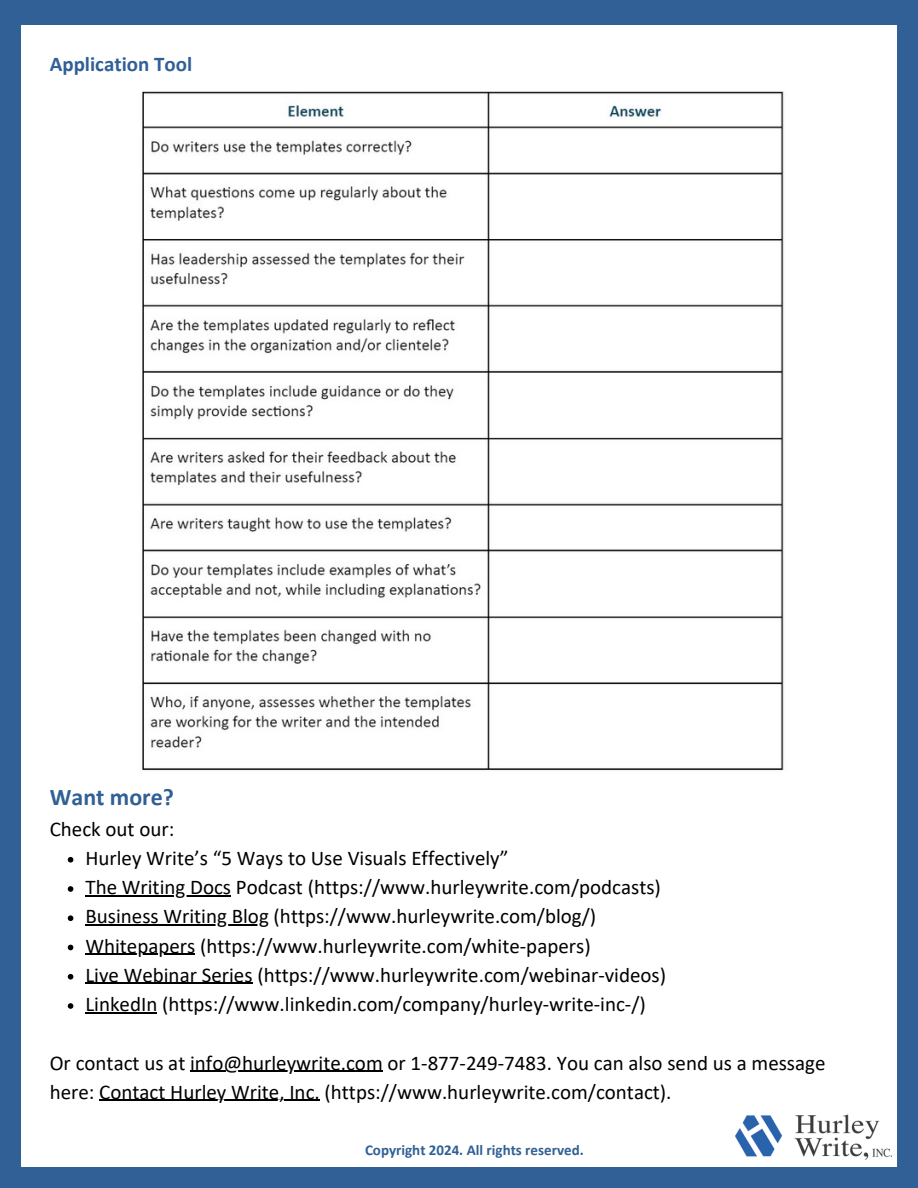
<style>
.page{position:relative;width:918px;height:1188px;background:#fff}
.page>*{position:absolute;margin:0;border:0;box-sizing:border-box;transform-origin:0 0}
.t1{font:700 24px "Calibri";color:#306095}
.t2{font:21px/29.2px "Calibri";color:#000}
.t3{font:700 21px "Calibri";color:#306095}
.t4{font:700 15px "Calibri";color:#306095}
</style>
<div class="page">
<div style="left:0;top:1167px;width:918px;height:21px;background:#306095"></div>
<div style="left:897px;top:22px;width:21px;height:1166px;background:#306095"></div>
<div style="left:0;top:22px;width:21px;height:1166px;background:#306095"></div>
<img style="left:736px;top:1114px;width:155px;height:46px">
<div style="left:0;top:0;width:918px;height:24px;background:#306095"></div>
<img style="left:142px;top:91px;width:642px;height:680px">
<svg style="left:68px;top:857px;width:5px;height:6px"></svg>
<svg style="left:68px;top:886px;width:5px;height:6px"></svg>
<hr style="left:85px;top:895px;width:146px;height:1px;background:#000">
<svg style="left:68px;top:915px;width:5px;height:6px"></svg>
<hr style="left:85px;top:924px;width:184px;height:2px;background:#000">
<svg style="left:68px;top:945px;width:5px;height:5px"></svg>
<hr style="left:85px;top:954px;width:110px;height:1px;background:#000">
<svg style="left:68px;top:974px;width:5px;height:6px"></svg>
<hr style="left:85px;top:983px;width:168px;height:1px;background:#000">
<svg style="left:68px;top:1003px;width:5px;height:6px"></svg>
<hr style="left:85px;top:1012px;width:72px;height:1px;background:#000">
<hr style="left:190px;top:1071px;width:193px;height:1px;background:#000">
<hr style="left:99px;top:1100px;width:221px;height:1px;background:#000">
<p class="t3" style="left:50px;top:55px;width:144px">Application Tool</p>
<p class="t1" style="left:50px;top:787px;width:126px">Want more?</p>
<p class="t2" style="left:50px;top:816px;width:126px">Check out our:</p>
<p class="t2" style="left:85px;top:845px;width:425px">Hurley Write’s “5 Ways to Use Visuals Effectively”</p>
<p class="t2" style="left:85px;top:874px;width:577px">The Writing Docs Podcast (https://www.hurleywrite.com/podcasts)</p>
<p class="t2" style="left:85px;top:903px;width:512px">Business Writing Blog (https://www.hurleywrite.com/blog/)</p>
<h2 class="t2" style="left:85px;top:933px;width:507px">Whitepapers (https://www.hurleywrite.com/white-papers)</h2>
<p class="t2" style="left:85px;top:962px;width:582px">Live Webinar Series (https://www.hurleywrite.com/webinar-videos)</p>
<p class="t2" style="left:85px;top:991px;width:562px">LinkedIn (https://www.linkedin.com/company/hurley-write-inc-/)</p>
<p class="t2" style="left:50px;top:1050px;width:777px">Or contact us at info@hurleywrite.com or 1-877-249-7483. You can also send us a message here: Contact Hurley Write, Inc. (https://www.hurleywrite.com/contact).</p>
<h1 class="t4" style="left:365px;top:1144px;width:220px">Copyright 2024. All rights reserved.</h1>
</div>
